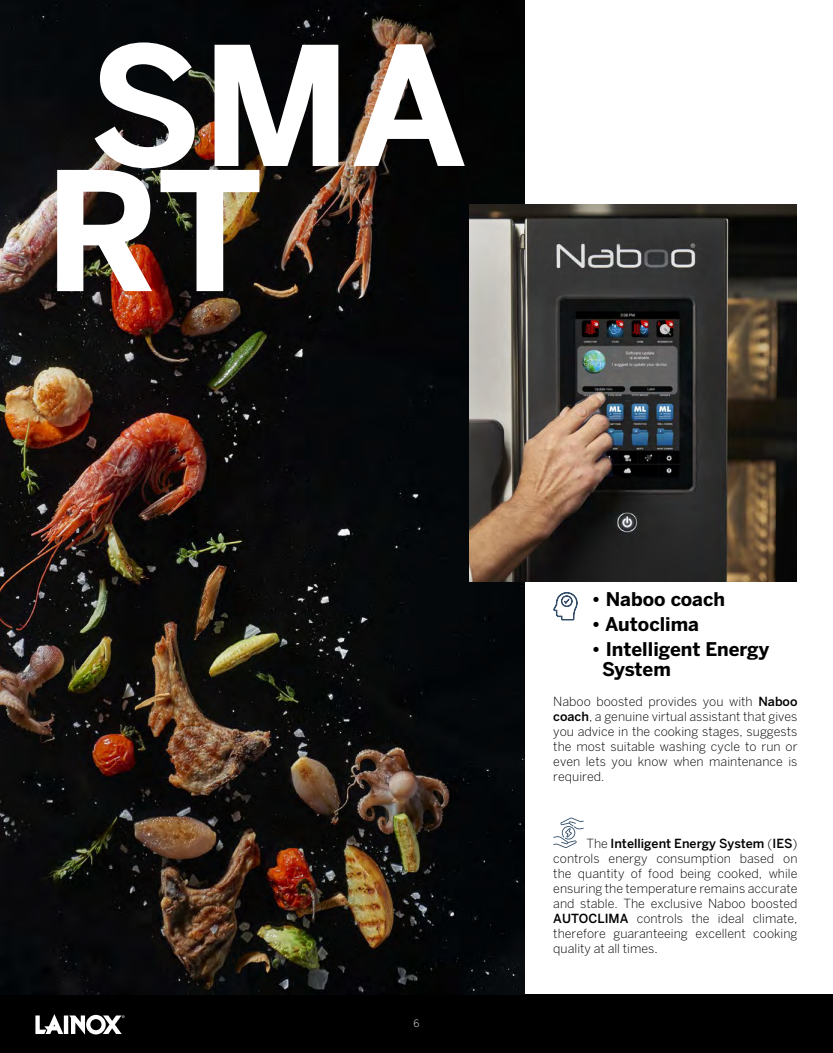
<style>
.page{position:relative;width:833px;height:1053px;background:#fff}
.page>*{position:absolute;margin:0;border:0;box-sizing:border-box;transform-origin:0 0}
.t1{font:700 163.75px/125.1px "Benton Sans";color:#fff}
.t2{font:700 18.75px/20px "Benton Sans";color:#000}
.t3{font:300 12.5px/15px "Benton Sans";color:#000;text-align:justify}
.t4{font:300 10px "Benton Sans";color:#fff}
.s1{font-weight:500}
</style>
<div class="page">
<div style="left:0;top:994px;width:833px;height:58px;background:#000"></div>
<svg style="left:35px;top:1014px;width:28px;height:19px"></svg>
<hr style="left:64px;top:1015px;width:4px;height:18px;background:#fff">
<svg style="left:69px;top:1014px;width:56px;height:20px"></svg>
<img style="left:0;top:0;width:524px;height:994px">
<svg style="left:553px;top:592px;width:25px;height:29px"></svg>
<img style="left:469px;top:205px;width:328px;height:377px">
<svg style="left:553px;top:817px;width:31px;height:31px"></svg>
<h1 class="t1" style="left:45px;top:41px;width:424px">SMA<br>RT</h1>
<p class="t4" style="left:413px;top:1017px;width:8px">6</p>
<h2 class="t2" style="left:592px;top:589px;width:135px">• Naboo coach</h2>
<h2 class="t2" style="left:592px;top:614px;width:109px">• Autoclima</h2>
<h2 class="t2" style="left:602px;top:639px;width:169px;text-indent:-10px">• Intelligent Energy<br>System</h2>
<p class="t3" style="left:553px;top:694px;width:246px">Naboo boosted provides you with <span class="s1">Naboo coach</span>, a genuine virtual assistant that gives you advice in the cooking stages, suggests the most suitable washing cycle to run or even lets you know when maintenance is required.</p>
<p class="t3" style="left:553px;top:835px;width:246px;text-indent:33px">The <span class="s1">Intelligent Energy System</span> (<span class="s1">IES</span>) controls energy consumption based on the quantity of food being cooked, while ensuring the temperature remains accurate and stable. The exclusive Naboo boosted <span class="s1">AUTOCLIMA</span> controls the ideal climate, therefore guaranteeing excellent cooking quality at all times.</p>
</div>
